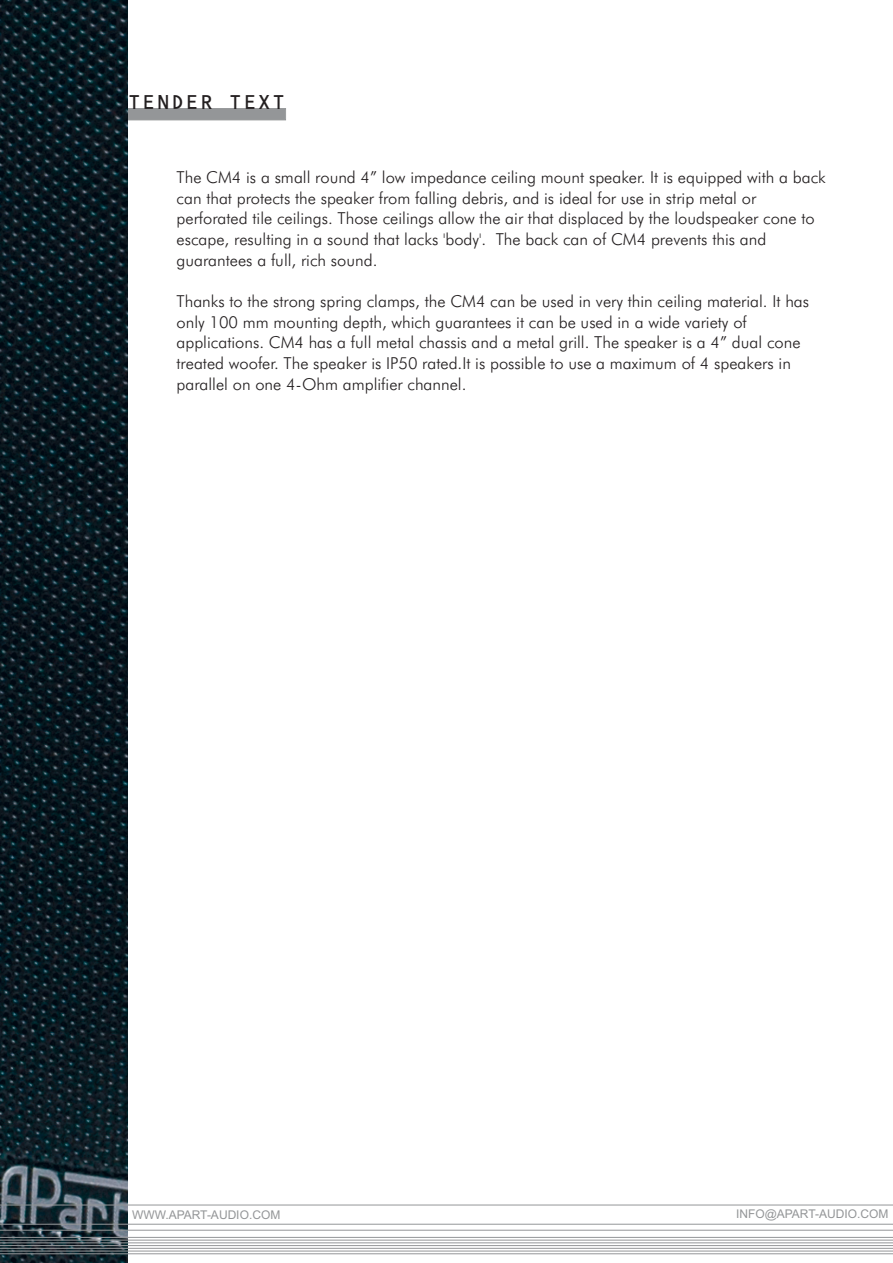
<style>
.page{position:relative;width:893px;height:1263px;background:#fff}
.page>*{position:absolute;margin:0;border:0;box-sizing:border-box;transform-origin:0 0}
.t1{font:24px "OCRB10 Pitch BT";color:#231f20}
.t2{font:300 16.5px/20.7px "Futura BT";color:#231f20}
.t3{font:12px "Arial";color:#949698}
</style>
<div class="page">
<div style="left:128px;top:108px;width:158px;height:12px;background:#949698"></div>
<img style="left:0;top:0;width:128px;height:1263px">
<hr style="left:0;top:1204px;width:893px;height:1px;background:#949698">
<hr style="left:0;top:1224px;width:893px;height:1px;background:#949698">
<hr style="left:0;top:1230px;width:893px;height:1px;background:#949698">
<hr style="left:0;top:1237px;width:893px;height:1px;background:#949698">
<hr style="left:0;top:1240px;width:893px;height:1px;background:#949698">
<hr style="left:0;top:1242px;width:893px;height:1px;background:#949698">
<hr style="left:0;top:1245px;width:893px;height:1px;background:#949698">
<hr style="left:0;top:1248px;width:893px;height:1px;background:#949698">
<hr style="left:0;top:1251px;width:893px;height:1px;background:#949698">
<hr style="left:0;top:1253px;width:893px;height:1px;background:#949698">
<h1 class="t1" style="left:127px;top:90px;width:160px">TENDER TEXT</h1>
<p class="t2" style="left:177px;top:168px;width:651px">The CM4 is a small round 4” low impedance ceiling mount speaker. It is equipped with a back can that protects the speaker from falling debris, and is ideal for use in strip metal or perforated tile ceilings. Those ceilings allow the air that displaced by the loudspeaker cone to escape, resulting in a sound that lacks 'body'. The back can of CM4 prevents this and guarantees a full, rich sound.</p>
<p class="t2" style="left:177px;top:292px;width:634px">Thanks to the strong spring clamps, the CM4 can be used in very thin ceiling material. It has only 100 mm mounting depth, which guarantees it can be used in a wide variety of applications. CM4 has a full metal chassis and a metal grill. The speaker is a 4” dual cone treated woofer. The speaker is IP50 rated.It is possible to use a maximum of 4 speakers in parallel on one 4-Ohm amplifier channel.</p>
<p class="t3" style="left:132px;top:1210px;width:150px">WWW.APART-AUDIO.COM</p>
<p class="t3" style="left:736px;top:1209px;width:154px">INFO@APART-AUDIO.COM</p>
</div>
